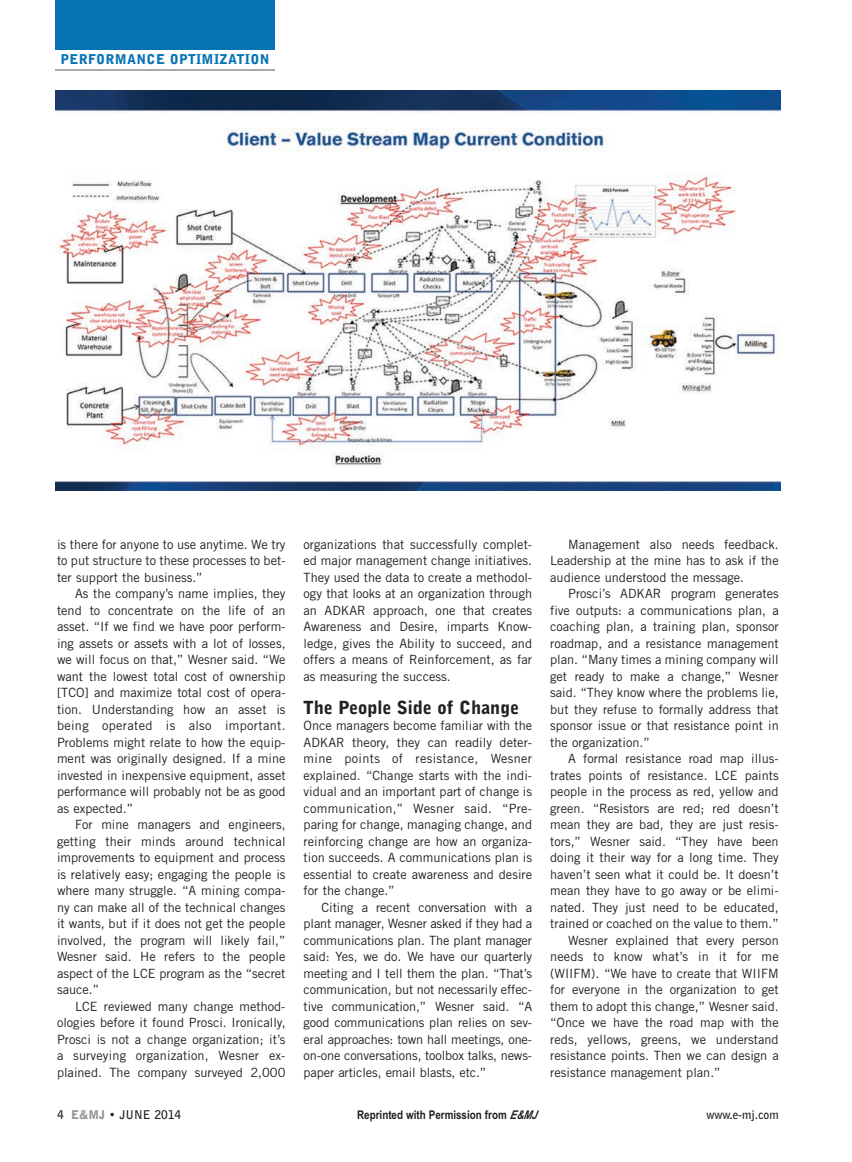
<style>
.page{position:relative;width:852px;height:1162px;background:#fff}
.page>*{position:absolute;margin:0;border:0;box-sizing:border-box;transform-origin:0 0}
.t1{font:900 18px "Bell Gothic BT";color:#231f20}
.t2{font:900 13.5px "Bell Gothic BT";letter-spacing:.025em;color:#0773b5}
.t3{font:12.75px/16.5px "Trade Gothic";color:#231f20;text-align:justify}
.t4{font:700 12px "Arial Narrow";color:#231f20}
.t5{font:700 12px "Bell Gothic BT";color:#231f20}
.s1{font-weight:900;color:#939598}
.s2{font-style:italic}
</style>
<div class="page">
<div style="left:56px;top:0;width:219px;height:50px;background:#0773b5"></div>
<hr style="left:56px;top:70px;width:219px;height:1px;background:#a8a9ad">
<img style="left:56px;top:91px;width:724px;height:400px">
<img style="left:56px;top:482px;width:724px;height:8px">
<img style="left:56px;top:128px;width:724px;height:339px">
<p class="t2" style="left:61px;top:54px;width:210px">PERFORMANCE OPTIMIZATION</p>
<p class="t3" style="left:57px;top:537px;width:230px">is there for anyone to use anytime. We try to put structure to these processes to bet&shy;ter support the business.”</p>
<p class="t3" style="left:57px;top:586px;width:230px;text-indent:18px">As the company’s name implies, they tend to concentrate on the life of an asset. “If we find we have poor perform&shy;ing assets or assets with a lot of losses, we will focus on that,” Wesner said. “We want the lowest total cost of ownership [TCO] and maximize total cost of opera&shy;tion. Understanding how an asset is being operated is also important.<br>Problems might relate to how the equip&shy;ment was originally designed. If a mine invested in inexpensive equipment, asset performance will probably not be as good as expected.”</p>
<p class="t3" style="left:57px;top:817px;width:230px;text-indent:18px">For mine managers and engineers, getting their minds around technical improvements to equipment and process is relatively easy; engaging the people is where many struggle. “A mining compa&shy;ny can make all of the technical changes it wants, but if it does not get the people involved, the program will likely fail,” Wesner said. He refers to the people aspect of the LCE program as the “secret sauce.”</p>
<p class="t3" style="left:57px;top:999px;width:230px;text-indent:18px">LCE reviewed many change method&shy;ologies before it found Prosci. Ironically, Prosci is not a change organization; it’s a surveying organization, Wesner ex&shy;plained. The company surveyed 2,000</p>
<p class="t3" style="left:304px;top:537px;width:230px">organizations that successfully complet&shy;ed major management change initiatives.<br>They used the data to create a methodol&shy;ogy that looks at an organization through an ADKAR approach, one that creates Awareness and Desire, imparts Know&shy;ledge, gives the Ability to succeed, and offers a means of Reinforcement, as far as measuring the success.</p>
<h1 class="t1" style="left:304px;top:700px;width:217px">The People Side of Change</h1>
<p class="t3" style="left:304px;top:718px;width:230px">Once managers become familiar with the ADKAR theory, they can readily deter&shy;mine points of resistance, Wesner explained. “Change starts with the indi&shy;vidual and an important part of change is communication,” Wesner said. “Pre&shy;paring for change, managing change, and reinforcing change are how an organiza&shy;tion succeeds. A communications plan is essential to create awareness and desire for the change.”</p>
<p class="t3" style="left:304px;top:900px;width:230px;text-indent:18px">Citing a recent conversation with a plant manager, Wesner asked if they had a communications plan. The plant manager said: Yes, we do. We have our quarterly meeting and I tell them the plan. “That’s communication, but not necessarily effec&shy;tive communication,” Wesner said. “A good communications plan relies on sev&shy;eral approaches: town hall meetings, one&shy;on-one conversations, toolbox talks, news&shy;paper articles, email blasts, etc.”</p>
<p class="t3" style="left:550px;top:537px;width:230px;text-indent:18px">Management also needs feedback.<br>Leadership at the mine has to ask if the audience understood the message.</p>
<p class="t3" style="left:550px;top:586px;width:230px;text-indent:18px">Prosci’s ADKAR program generates five outputs: a communications plan, a coaching plan, a training plan, sponsor roadmap, and a resistance management plan. “Many times a mining company will get ready to make a change,” Wesner said. “They know where the problems lie, but they refuse to formally address that sponsor issue or that resistance point in the organization.”</p>
<p class="t3" style="left:568px;top:751px;width:212px">A formal resistance road map illus-</p>
<p class="t3" style="left:550px;top:768px;width:230px">trates points of resistance. LCE paints</p>
<p class="t3" style="left:550px;top:784px;width:230px">people in the process as red, yellow and</p>
<p class="t3" style="left:550px;top:801px;width:230px">green. “Resistors are red; red doesn’t</p>
<p class="t3" style="left:550px;top:817px;width:230px">mean they are bad, they are just resis-</p>
<p class="t3" style="left:550px;top:834px;width:230px">tors,” Wesner said. “They have been</p>
<p class="t3" style="left:550px;top:850px;width:230px">doing it their way for a long time. They</p>
<p class="t3" style="left:550px;top:867px;width:230px">haven’t seen what it could be. It doesn’t</p>
<p class="t3" style="left:550px;top:883px;width:230px">mean they have to go away or be elimi-</p>
<p class="t3" style="left:550px;top:900px;width:230px">nated. They just need to be educated,</p>
<p class="t3" style="left:550px;top:916px;width:230px">trained or coached on the value to them.”</p>
<p class="t3" style="left:568px;top:933px;width:212px">Wesner explained that every person</p>
<p class="t3" style="left:550px;top:949px;width:230px">needs to know what’s in it for me</p>
<p class="t3" style="left:550px;top:966px;width:230px">(WIIFM). “We have to create that WIIFM</p>
<p class="t3" style="left:550px;top:982px;width:230px">for everyone in the organization to get</p>
<p class="t3" style="left:550px;top:999px;width:230px">them to adopt this change,” Wesner said.</p>
<p class="t3" style="left:550px;top:1015px;width:230px">“Once we have the road map with the</p>
<p class="t3" style="left:550px;top:1032px;width:230px">reds, yellows, greens, we understand</p>
<p class="t3" style="left:550px;top:1048px;width:230px">resistance points. Then we can design a</p>
<p class="t3" style="left:550px;top:1065px;width:172px">resistance management plan.”</p>
<p class="t5" style="left:57px;top:1109px;width:126px">4 <span class="s1">E&amp;MJ</span> • JUNE 2014</p>
<p class="t5" style="left:706px;top:1109px;width:74px">www.e-mj.com</p>
<p class="t4" style="left:357px;top:1107px;width:181px">Reprinted with Permission from <span class="s2">E&amp;MJ</span></p>
</div>
